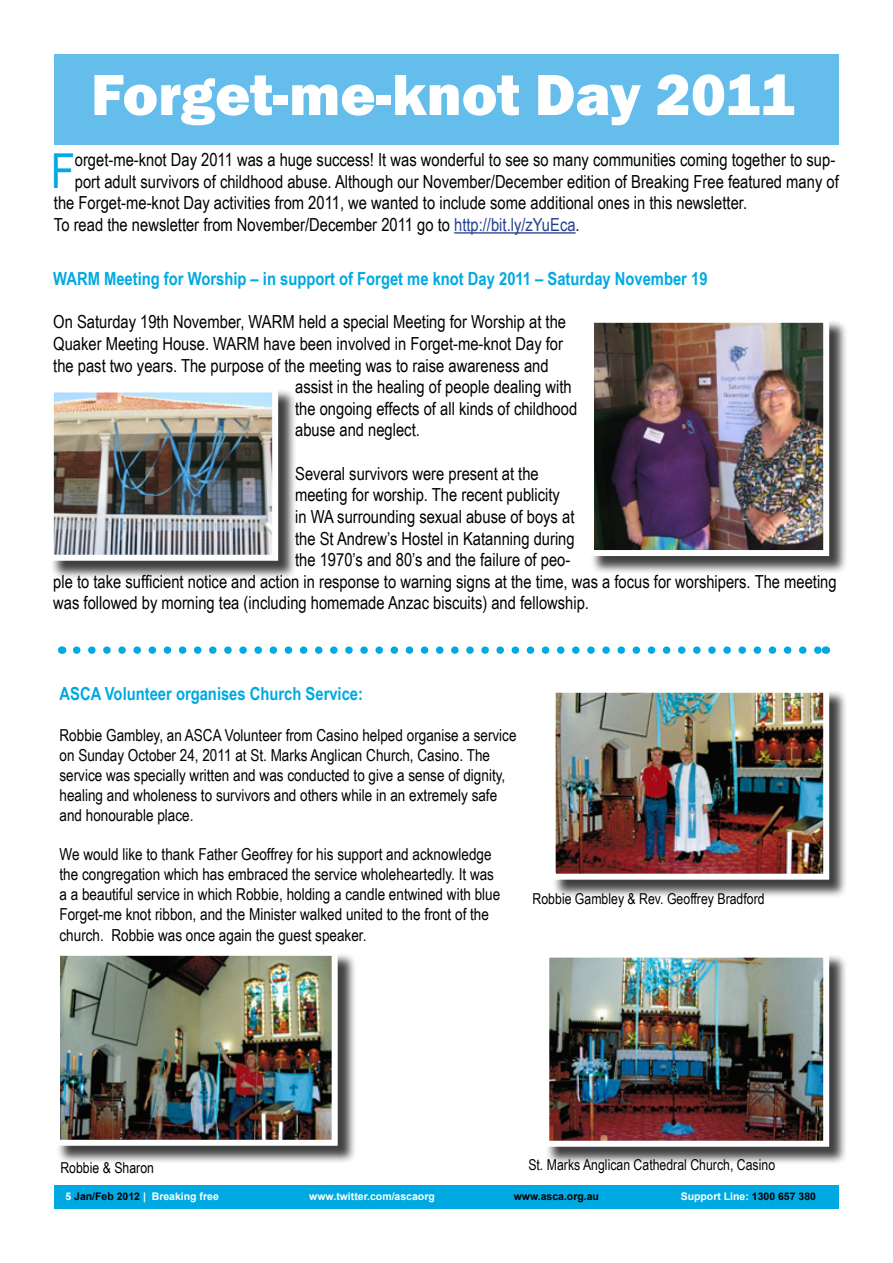
<style>
.page{position:relative;width:893px;height:1263px;background:#fff}
.page>*{position:absolute;margin:0;border:0;box-sizing:border-box;transform-origin:0 0}
.t1{font:800 60px "Franklin Gothic";color:#fff}
.t2{font:48.15px "Arial Narrow";color:#00a9e1}
.t3{font:18px "Arial Narrow";color:#000}
.t4{font:700 18px "Arial Narrow";color:#00a9e1}
.t5{font:16.5px/19.8px "Arial Narrow";color:#000}
.t6{font:15px "Arial Narrow";color:#000}
.t7{font:700 10.5px "Arial";color:#fff}
.t8{font:700 10.5px "Arial";color:#000}
.s1{color:#25408f}
.s2{color:#000}
</style>
<div class="page">
<div style="left:54px;top:1185px;width:785px;height:24px;background:#00a9e1"></div>
<div style="left:54px;top:54px;width:785px;height:91px;background:#64bdeb"></div>
<div style="left:590px;top:319px;width:258px;height:256px;background:#000;opacity:.75"></div>
<img style="left:595px;top:324px;width:227px;height:225px">
<div style="left:588px;top:317px;width:241px;height:239px;border:6px solid #fff"></div>
<div style="left:50px;top:388px;width:246px;height:192px;background:#000;opacity:.75"></div>
<img style="left:55px;top:393px;width:216px;height:161px">
<div style="left:48px;top:386px;width:230px;height:175px;border:6px solid #fff"></div>
<div style="left:552px;top:688px;width:296px;height:211px;background:#000;opacity:.75"></div>
<img style="left:557px;top:694px;width:265px;height:179px">
<div style="left:550px;top:687px;width:279px;height:193px;border:6px solid #fff"></div>
<div style="left:56px;top:952px;width:301px;height:212px;background:#000;opacity:.75"></div>
<img style="left:61px;top:957px;width:270px;height:182px">
<div style="left:54px;top:950px;width:284px;height:196px;border:6px solid #fff"></div>
<div style="left:545px;top:953px;width:303px;height:212px;background:#000;opacity:.75"></div>
<img style="left:550px;top:959px;width:272px;height:181px">
<div style="left:543px;top:952px;width:286px;height:195px;border:6px solid #fff"></div>
<svg style="left:77px;top:646px;width:741px;height:8px"></svg>
<hr style="left:454px;top:232px;width:122px;height:2px;background:#25408f">
<h1 class="t1" style="left:91px;top:56px;width:705px">Forget-me-knot Day 2011</h1>
<h2 class="t2" style="left:51px;top:135px;width:26px">F</h2>
<p class="t3" style="left:75px;top:147px;width:762px">orget-me-knot Day 2011 was a huge success! It was wonderful to see so many communities coming together to sup-</p>
<p class="t3" style="left:75px;top:168px;width:765px">port adult survivors of childhood abuse. Although our November/December edition of Breaking Free featured many of</p>
<p class="t3" style="left:54px;top:190px;width:695px">the Forget-me-knot Day activities from 2011, we wanted to include some additional ones in this newsletter.</p>
<p class="t3" style="left:54px;top:211px;width:527px">To read the newsletter from November/December 2011 go to <span class="s1">http://bit.ly/zYuEca</span>.</p>
<p class="t4" style="left:53px;top:265px;width:656px">WARM Meeting for Worship – in support of Forget me knot Day 2011 – Saturday November 19</p>
<p class="t3" style="left:53px;top:309px;width:514px">On Saturday 19th November, WARM held a special Meeting for Worship at the</p>
<p class="t3" style="left:53px;top:330px;width:511px">Quaker Meeting House. WARM have been involved in Forget-me-knot Day for</p>
<p class="t3" style="left:53px;top:352px;width:497px">the past two years. The purpose of the meeting was to raise awareness and</p>
<p class="t3" style="left:295px;top:374px;width:278px">assist in the healing of people dealing with</p>
<p class="t3" style="left:295px;top:395px;width:284px">the ongoing effects of all kinds of childhood</p>
<p class="t3" style="left:295px;top:417px;width:126px">abuse and neglect.</p>
<p class="t3" style="left:295px;top:460px;width:245px">Several survivors were present at the</p>
<p class="t3" style="left:295px;top:482px;width:266px">meeting for worship. The recent publicity</p>
<p class="t3" style="left:295px;top:503px;width:281px">in WA surrounding sexual abuse of boys at</p>
<p class="t3" style="left:295px;top:525px;width:281px">the St Andrew’s Hostel in Katanning during</p>
<p class="t3" style="left:295px;top:546px;width:277px">the 1970’s and 80’s and the failure of peo-</p>
<p class="t3" style="left:53px;top:568px;width:785px">ple to take sufficient notice and action in response to warning signs at the time, was a focus for worshipers. The meeting</p>
<p class="t3" style="left:53px;top:590px;width:537px">was followed by morning tea (including homemade Anzac biscuits) and fellowship.</p>
<p class="t4" style="left:60px;top:680px;width:305px">ASCA Volunteer organises Church Service:</p>
<p class="t5" style="left:60px;top:725px;width:459px">Robbie Gambley, an ASCA Volunteer from Casino helped organise a service on Sunday October 24, 2011 at St. Marks Anglican Church, Casino. The service was specially written and was conducted to give a sense of dignity, healing and wholeness to survivors and others while in an extremely safe and honourable place.</p>
<p class="t5" style="left:60px;top:844px;width:442px">We would like to thank Father Geoffrey for his support and acknowledge the congregation which has embraced the service wholeheartedly. It was a a beautiful service in which Robbie, holding a candle entwined with blue Forget-me knot ribbon, and the Minister walked united to the front of the</p>
<p class="t5" style="left:60px;top:925px;width:308px">church. Robbie was once again the guest speaker.</p>
<p class="t6" style="left:533px;top:888px;width:234px">Robbie Gambley &amp; Rev. Geoffrey Bradford</p>
<p class="t6" style="left:60px;top:1156px;width:95px">Robbie &amp; Sharon</p>
<p class="t6" style="left:528px;top:1154px;width:248px">St. Marks Anglican Cathedral Church, Casino</p>
<p class="t7" style="left:65px;top:1189px;width:155px">5 <span class="s2">Jan/Feb 2012</span> | Breaking free</p>
<p class="t7" style="left:309px;top:1189px;width:127px">www.twitter.com/ascaorg</p>
<p class="t8" style="left:514px;top:1189px;width:87px">www.asca.org.au</p>
<p class="t7" style="left:681px;top:1189px;width:137px">Support Line: <span class="s2">1300 657 380</span></p>
</div>
